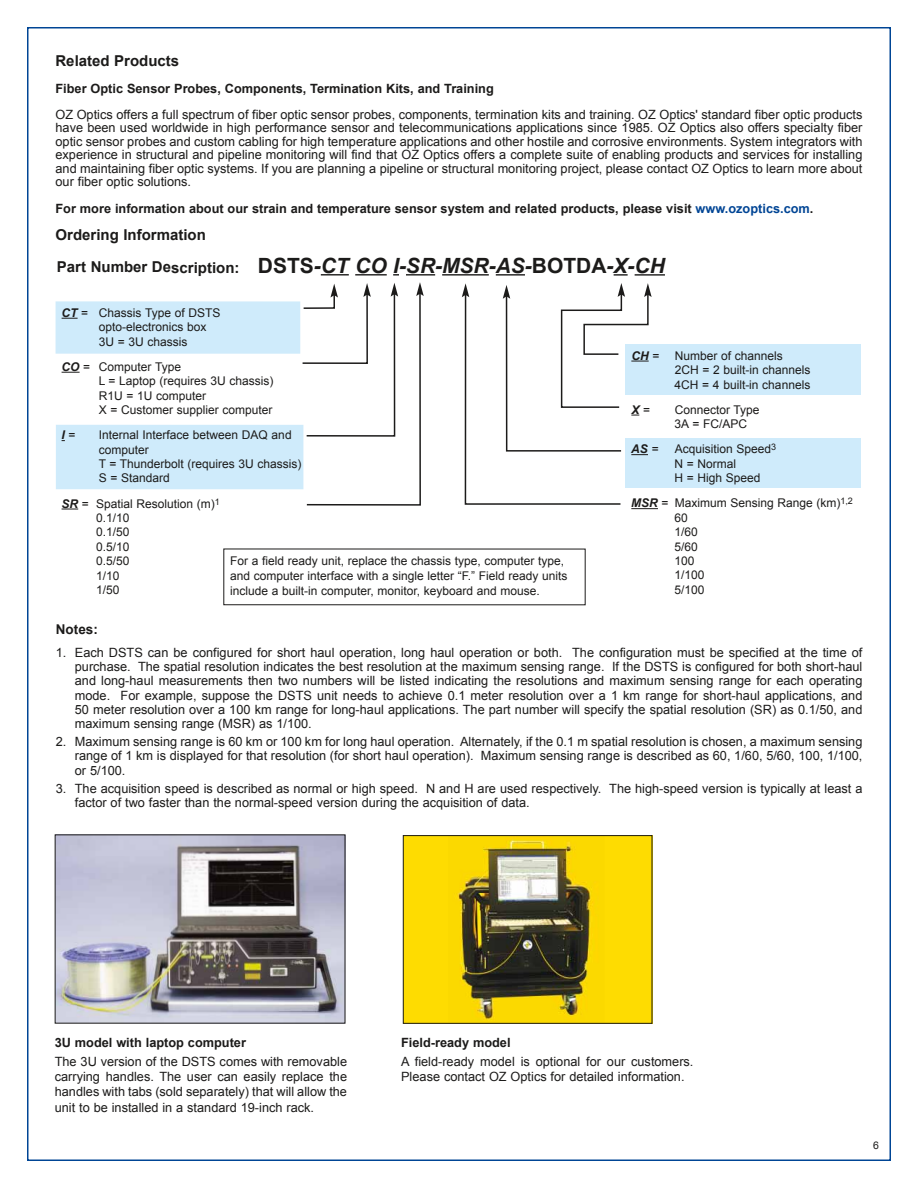
<style>
.page{position:relative;width:918px;height:1188px;background:#fff}
.page>*{position:absolute;margin:0;border:0;box-sizing:border-box;transform-origin:0 0}
.t1{font:700 15px/32.1px "Arial";color:#1c1b1a}
.t2{font:700 13.5px "Arial";color:#1c1b1a}
.t3{font:12.75px/14.2px "Arial";color:#1c1b1a;text-align:justify}
.t4{font:700 12.75px "Arial";color:#1c1b1a}
.t5{font:12px/14.4px "Arial";color:#1c1b1a}
.t6{font:italic 700 12px "Arial";color:#1c1b1a}
.t7{font:10.5px "Arial";color:#1c1b1a}
.s1{color:#004595}
.s2{font-size:21px}
.s3{font-style:italic;font-size:21px}
.s4{font-weight:700;font-style:italic}
.s5{font-weight:400;font-style:normal}
</style>
<div class="page">
<div style="left:56px;top:301px;width:244px;height:53px;background:#cfebfb"></div>
<div style="left:56px;top:425px;width:247px;height:64px;background:#cfebfb"></div>
<hr style="left:406px;top:274px;width:29px;height:2px;background:#1c1b1a">
<hr style="left:442px;top:274px;width:47px;height:2px;background:#1c1b1a">
<hr style="left:635px;top:274px;width:30px;height:2px;background:#1c1b1a">
<svg style="left:305px;top:27px;width:117px;height:479px"></svg>
<svg style="left:416px;top:282px;width:8px;height:14px"></svg>
<svg style="left:302px;top:283px;width:96px;height:154px"></svg>
<svg style="left:464px;top:27px;width:157px;height:478px"></svg>
<svg style="left:462px;top:283px;width:7px;height:14px"></svg>
<svg style="left:505px;top:27px;width:118px;height:425px"></svg>
<svg style="left:503px;top:285px;width:7px;height:14px"></svg>
<div style="left:625px;top:439px;width:236px;height:49px;background:#cfebfb"></div>
<svg style="left:62px;top:318px;width:16px;height:1px"></svg>
<svg style="left:62px;top:372px;width:18px;height:1px"></svg>
<svg style="left:62px;top:509px;width:16px;height:1px"></svg>
<img style="left:57px;top:836px;width:286px;height:186px">
<img style="left:405px;top:837px;width:245px;height:185px">
<div style="left:403px;top:835px;width:249px;height:189px;border:1px solid #1c1b1a"></div>
<div style="left:625px;top:345px;width:236px;height:50px;background:#cfebfb"></div>
<svg style="left:560px;top:283px;width:92px;height:126px"></svg>
<svg style="left:631px;top:454px;width:17px;height:1px"></svg>
<svg style="left:631px;top:508px;width:27px;height:1px"></svg>
<p class="t1" style="left:55px;top:45px;width:125px">Related Products</p>
<p class="t4" style="left:55px;top:81px;width:440px">Fiber Optic Sensor Probes, Components, Termination Kits, and Training</p>
<p class="t3" style="left:55px;top:108px;width:808px;line-height:13.5px">OZ Optics offers a full spectrum of fiber optic sensor probes, components, termination kits and training. OZ Optics' standard fiber optic products have been used worldwide in high performance sensor and telecommunications applications since 1985. OZ Optics also offers specialty fiber optic sensor probes and custom cabling for high temperature applications and other hostile and corrosive environments. System integrators with experience in structural and pipeline monitoring will find that OZ Optics offers a complete suite of enabling products and services for installing and maintaining fiber optic systems. If you are planning a pipeline or structural monitoring project, please contact OZ Optics to learn more about our fiber optic solutions.</p>
<p class="t4" style="left:55px;top:202px;width:759px">For more information about our strain and temperature sensor system and related products, please visit <span class="s1">www.ozoptics.com</span>.</p>
<p class="t1" style="left:55px;top:219px;width:611px">Ordering Information<br>Part Number Description: <span class="s2">DSTS</span><span class="s3">-CT CO I-SR-MSR-AS-</span><span class="s2">BOTDA</span><span class="s3">-X-CH</span></p>
<p class="t5" style="left:99px;top:306px;width:123px;text-indent:-37px"><span class="s4">CT</span> = Chassis Type of DSTS opto-electronics box<br>3U = 3U chassis</p>
<p class="t5" style="left:99px;top:360px;width:176px;text-indent:-37px"><span class="s4">CO</span> = Computer Type<br>L = Laptop (requires 3U chassis)<br>R1U = 1U computer<br>X = Customer supplier computer</p>
<p class="t6" style="left:62px;top:428px;width:16px">I <span class="s5">=</span></p>
<p class="t5" style="left:99px;top:428px;width:204px">Internal Interface between DAQ and computer<br>T = Thunderbolt (requires 3U chassis)<br>S = Standard</p>
<p class="t5" style="left:96px;top:496px;width:125px;text-indent:-34px"><span class="s4">SR</span> = Spatial Resolution (m)<sup>1<br></sup>0.1/10<br>0.1/50<br>0.5/10<br>0.5/50<br>1/10<br>1/50</p>
<p class="t2" style="left:56px;top:622px;width:43px">Notes:</p>
<p class="t3" style="left:75px;top:645px;width:789px;text-indent:-19px">1. Each DSTS can be configured for short haul operation, long haul operation or both. The configuration must be specified at the time of purchase. The spatial resolution indicates the best resolution at the maximum sensing range. If the DSTS is configured for both short-haul and long-haul measurements then two numbers will be listed indicating the resolutions and maximum sensing range for each operating mode. For example, suppose the DSTS unit needs to achieve 0.1 meter resolution over a 1 km range for short-haul applications, and 50 meter resolution over a 100 km range for long-haul applications. The part number will specify the spatial resolution (SR) as 0.1/50, and maximum sensing range (MSR) as 1/100.</p>
<p class="t3" style="left:75px;top:734px;width:789px;text-indent:-19px">2. Maximum sensing range is 60 km or 100 km for long haul operation. Alternately, if the 0.1 m spatial resolution is chosen, a maximum sensing range of 1 km is displayed for that resolution (for short haul operation). Maximum sensing range is described as 60, 1/60, 5/60, 100, 1/100, or 5/100.</p>
<p class="t3" style="left:75px;top:781px;width:789px;text-indent:-19px">3. The acquisition speed is described as normal or high speed. N and H are used respectively. The high-speed version is typically at least a factor of two faster than the normal-speed version during the acquisition of data.</p>
<p class="t6" style="left:631px;top:349px;width:30px">CH <span class="s5">=</span></p>
<p class="t5" style="left:675px;top:348px;width:137px">Number of channels<br>2CH = 2 built-in channels<br>4CH = 4 built-in channels</p>
<p class="t6" style="left:631px;top:403px;width:20px">X <span class="s5">=</span></p>
<p class="t5" style="left:675px;top:402px;width:86px">Connector Type<br>3A = FC/APC</p>
<p class="t6" style="left:631px;top:442px;width:29px">AS <span class="s5">=</span></p>
<p class="t5" style="left:675px;top:442px;width:103px">Acquisition Speed<sup>3<br></sup>N = Normal<br>H = High Speed</p>
<p class="t5" style="left:675px;top:496px;width:180px;text-indent:-43px"><span class="s4">MSR</span> = Maximum Sensing Range (km)<sup>1,2<br></sup>60<br>1/60<br>5/60<br>100<br>1/100<br>5/100</p>
<p class="t5" style="left:230px;top:553px;width:339px;line-height:15px">For a field ready unit, replace the chassis type, computer type, and computer interface with a single letter “F.” Field ready units include a built-in computer, monitor, keyboard and mouse.</p>
<p class="t4" style="left:55px;top:1035px;width:193px">3U model with laptop computer</p>
<p class="t3" style="left:55px;top:1054px;width:294px;line-height:15.3px">The 3U version of the DSTS comes with removable carrying handles. The user can easily replace the handles with tabs (sold separately) that will allow the unit to be installed in a standard 19-inch rack.</p>
<p class="t4" style="left:401px;top:1035px;width:111px">Field-ready model</p>
<p class="t3" style="left:401px;top:1054px;width:294px;line-height:15.3px">A field-ready model is optional for our customers.<br>Please contact OZ Optics for detailed information.</p>
<p class="t7" style="left:873px;top:1140px;width:7px">6</p>
</div>
